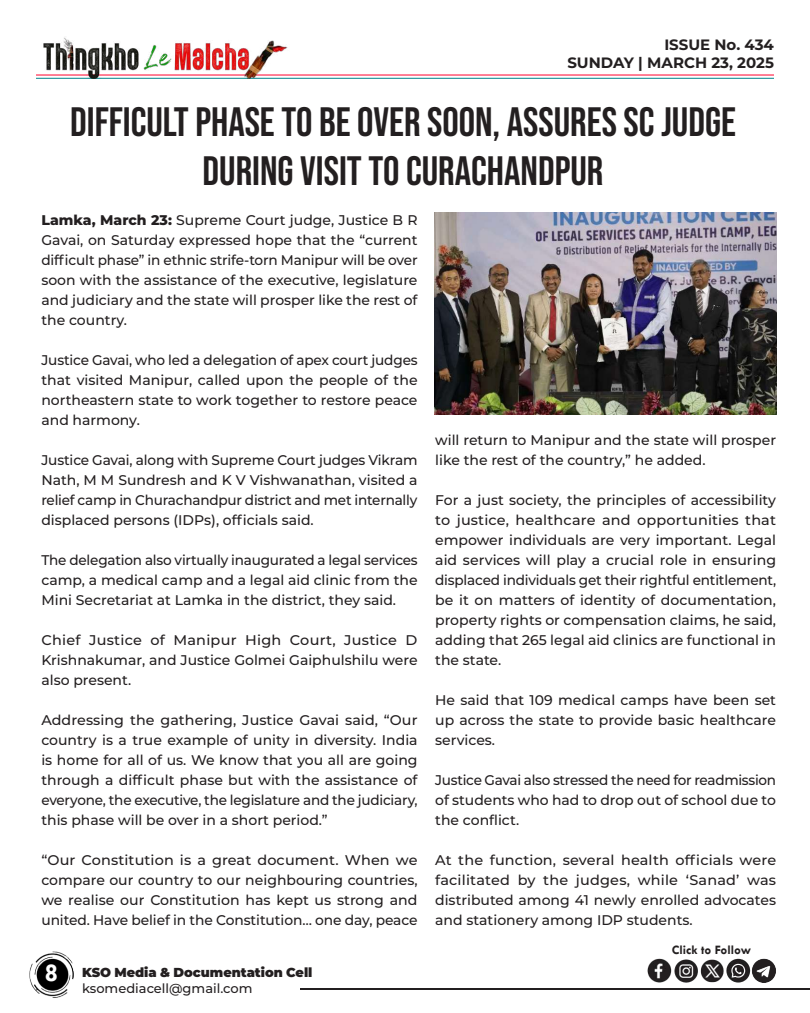
<style>
.page{position:relative;width:810px;height:1013px;background:#fff}
.page>*{position:absolute;margin:0;border:0;box-sizing:border-box;transform-origin:0 0}
.t1{font:41px/49.2px "Bebas Neue";color:#231f20;text-align:center}
.t2{font:700 26px "Tw Cen";color:#fff}
.t3{font:700 15px/18px "Montserrat";color:#231f20;text-align:right}
.t4{font:500 14px/20px "Montserrat";color:#231f20;text-align:justify}
.t5{font:900 13px "Montserrat";letter-spacing:-.005em;color:#231f20}
.t6{font:500 13px "Montserrat";color:#231f20}
.t7{font:700 13px "Tw Cen";color:#231f20}
.s1{font-weight:800}
</style>
<div class="page">
<hr style="left:301px;top:988px;width:509px;height:1px;background:#231f20">
<img style="left:29px;top:951px;width:45px;height:47px">
<img style="left:647px;top:958px;width:129px;height:25px">
<hr style="left:36px;top:74px;width:738px;height:1px;background:#ff002d">
<hr style="left:36px;top:78px;width:738px;height:1px;background:#00848b">
<img style="left:36px;top:37px;width:254px;height:42px">
<img style="left:434px;top:212px;width:343px;height:202px">
<p class="t3" style="left:567px;top:35px;width:208px">ISSUE No. 434<br>SUNDAY | MARCH 23, 2025</p>
<h1 class="t1" style="left:70px;top:97px;width:667px">DIFFICULT PHASE TO BE OVER SOON, ASSURES SC JUDGE<br>DURING VISIT TO CURACHANDPUR</h1>
<p class="t4" style="left:41px;top:209px;width:378px"><span class="s1">Lamka, March 23:</span> Supreme Court judge, Justice B R Gavai, on Saturday expressed hope that the “current difficult phase” in ethnic strife-torn Manipur will be over soon with the assistance of the executive, legislature and judiciary and the state will prosper like the rest of the country.</p>
<p class="t4" style="left:41px;top:349px;width:378px">Justice Gavai, who led a delegation of apex court judges that visited Manipur, called upon the people of the northeastern state to work together to restore peace and harmony.</p>
<p class="t4" style="left:41px;top:449px;width:378px">Justice Gavai, along with Supreme Court judges Vikram Nath, M M Sundresh and K V Vishwanathan, visited a relief camp in Churachandpur district and met internally displaced persons (IDPs), officials said.</p>
<p class="t4" style="left:41px;top:549px;width:378px">The delegation also virtually inaugurated a legal services camp, a medical camp and a legal aid clinic from the Mini Secretariat at Lamka in the district, they said.</p>
<p class="t4" style="left:41px;top:629px;width:378px">Chief Justice of Manipur High Court, Justice D Krishnakumar, and Justice Golmei Gaiphulshilu were also present.</p>
<p class="t4" style="left:41px;top:709px;width:378px">Addressing the gathering, Justice Gavai said, “Our country is a true example of unity in diversity. India is home for all of us. We know that you all are going through a difficult phase but with the assistance of everyone, the executive, the legislature and the judiciary, this phase will be over in a short period.”</p>
<p class="t4" style="left:41px;top:849px;width:378px">“Our Constitution is a great document. When we compare our country to our neighbouring countries, we realise our Constitution has kept us strong and united. Have belief in the Constitution… one day, peace</p>
<h2 class="t2" style="left:45px;top:957px;width:15px">8</h2>
<p class="t5" style="left:82px;top:962px;width:232px">KSO Media &amp; Documentation Cell</p>
<p class="t6" style="left:82px;top:978px;width:172px">ksomediacell@gmail.com</p>
<p class="t4" style="left:435px;top:429px;width:342px">will return to Manipur and the state will prosper like the rest of the country,” he added.</p>
<p class="t4" style="left:435px;top:489px;width:343px">For a just society, the principles of accessibility to justice, healthcare and opportunities that empower individuals are very important. Legal aid services will play a crucial role in ensuring displaced individuals get their rightful entitlement, be it on matters of identity of documentation, property rights or compensation claims, he said, adding that 265 legal aid clinics are functional in the state.</p>
<p class="t4" style="left:435px;top:689px;width:342px">He said that 109 medical camps have been set up across the state to provide basic healthcare services.</p>
<p class="t4" style="left:435px;top:769px;width:343px">Justice Gavai also stressed the need for readmission of students who had to drop out of school due to the conflict.</p>
<p class="t4" style="left:435px;top:849px;width:342px">At the function, several health officials were facilitated by the judges, while ‘Sanad’ was distributed among 41 newly enrolled advocates and stationery among IDP students.</p>
<p class="t7" style="left:672px;top:942px;width:81px">Click to Follow</p>
</div>
